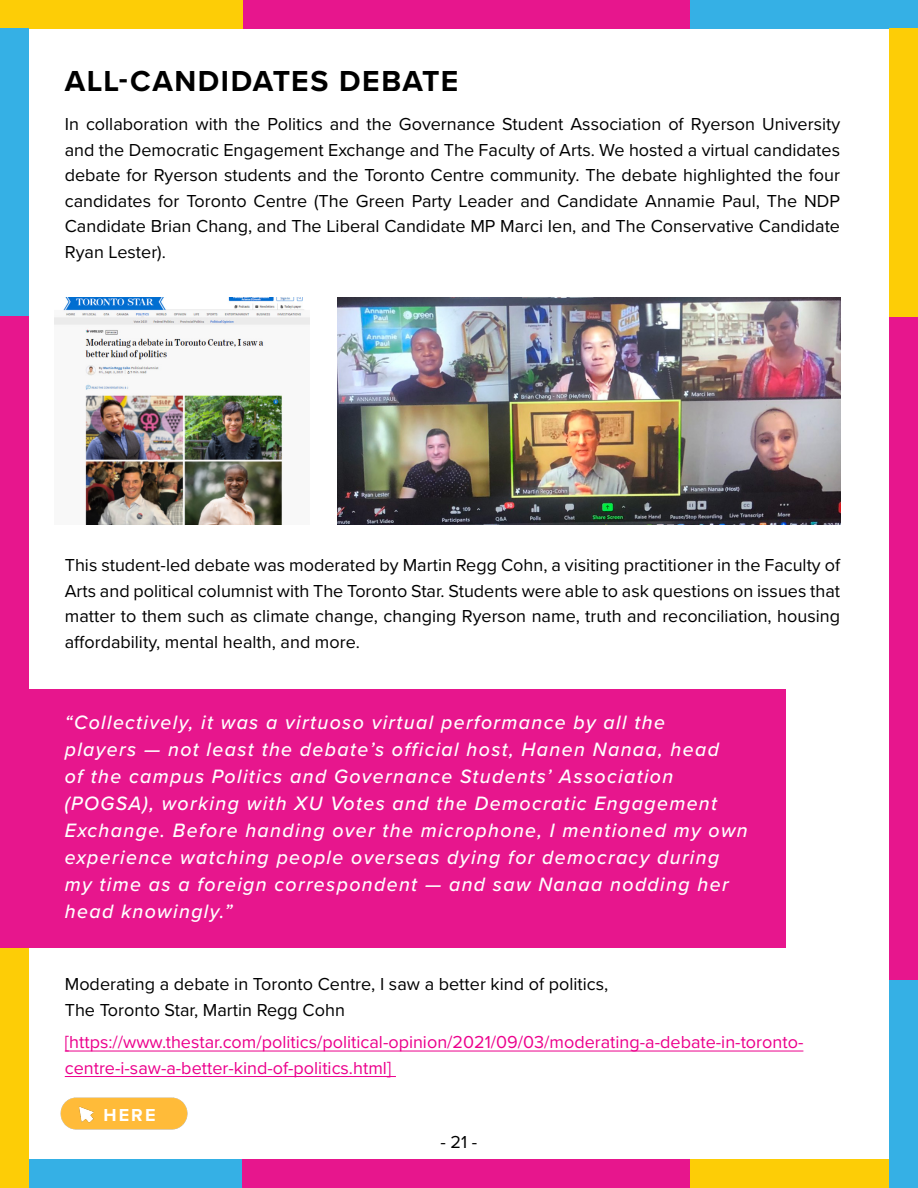
<style>
.page{position:relative;width:918px;height:1188px;background:#fff}
.page>*{position:absolute;margin:0;border:0;box-sizing:border-box;transform-origin:0 0}
.t1{font:700 30px "Proxima Nova";letter-spacing:.06em;color:#000}
.t2{font:italic 500 20.1px/27px "Proxima Nova";letter-spacing:.07em;color:#fff}
.t3{font:18px/25.5px "Proxima Nova";color:#000;text-align:justify}
.t4{font:18px/25.5px "Proxima Nova";color:#ec008c}
.t5{font:700 18px "Proxima Nova";color:#fff}
</style>
<div class="page">
<div style="left:0;top:689px;width:785px;height:259px;background:#e7168d"></div>
<hr style="left:65px;top:1051px;width:738px;height:1px;background:#ec008c">
<hr style="left:65px;top:1076px;width:331px;height:1px;background:#ec008c">
<img style="left:55px;top:297px;width:254px;height:227px">
<img style="left:337px;top:297px;width:503px;height:227px">
<div style="left:29px;top:1160px;width:214px;height:28px;background:#35b0e5"></div>
<div style="left:243px;top:1160px;width:491px;height:28px;background:#e7168d"></div>
<div style="left:691px;top:1160px;width:198px;height:28px;background:#fdcd06"></div>
<div style="left:690px;top:0;width:228px;height:28px;background:#35b0e5"></div>
<div style="left:165px;top:0;width:525px;height:28px;background:#e7168d"></div>
<div style="left:0;top:0;width:243px;height:28px;background:#fdcd06"></div>
<div style="left:889px;top:979px;width:29px;height:209px;background:#35b0e5"></div>
<div style="left:0;top:28px;width:29px;height:288px;background:#35b0e5"></div>
<div style="left:889px;top:237px;width:29px;height:742px;background:#e7168d"></div>
<div style="left:0;top:316px;width:29px;height:632px;background:#e7168d"></div>
<div style="left:889px;top:28px;width:29px;height:288px;background:#fdcd06"></div>
<div style="left:0;top:948px;width:29px;height:240px;background:#fdcd06"></div>
<img style="left:57px;top:1050px;width:145px;height:110px">
<img style="left:74px;top:1101px;width:25px;height:28px">
<h1 class="t1" style="left:65px;top:59px;width:395px">ALL-CANDIDATES DEBATE</h1>
<p class="t3" style="left:65px;top:111px;width:777px">In collaboration with the Politics and the Governance Student Association of Ryerson University and the Democratic Engagement Exchange and The Faculty of Arts. We hosted a virtual candidates debate for Ryerson students and the Toronto Centre community. The debate highlighted the four candidates for Toronto Centre (The Green Party Leader and Candidate Annamie Paul, The NDP Candidate Brian Chang, and The Liberal Candidate MP Marci Ien, and The Conservative Candidate Ryan Lester).</p>
<p class="t3" style="left:65px;top:552px;width:777px">This student-led debate was moderated by Martin Regg Cohn, a visiting practitioner in the Faculty of Arts and political columnist with The Toronto Star. Students were able to ask questions on issues that matter to them such as climate change, changing Ryerson name, truth and reconciliation, housing affordability, mental health, and more.</p>
<p class="t2" style="left:65px;top:708px;width:685px">“Collectively, it was a virtuoso virtual performance by all the<br>players — not least the debate’s official host, Hanen Nanaa, head<br>of the campus Politics and Governance Students’ Association (POGSA), working with XU Votes and the Democratic Engagement Exchange. Before handing over the microphone, I mentioned my own experience watching people overseas dying for democracy during my time as a foreign correspondent — and saw Nanaa nodding her head knowingly.”</p>
<p class="t3" style="left:65px;top:971px;width:545px">Moderating a debate in Toronto Centre, I saw a better kind of politics,<br>The Toronto Star, Martin Regg Cohn</p>
<p class="t4" style="left:65px;top:1029px;width:740px">[https://www.thestar.com/politics/political-opinion/2021/09/03/moderating-a-debate-in-toronto&shy;centre-i-saw-a-better-kind-of-politics.html]</p>
<p class="t5" style="left:103px;top:1101px;width:54px">HERE</p>
<p class="t3" style="left:441px;top:1129px;width:38px">- 21 -</p>
</div>
